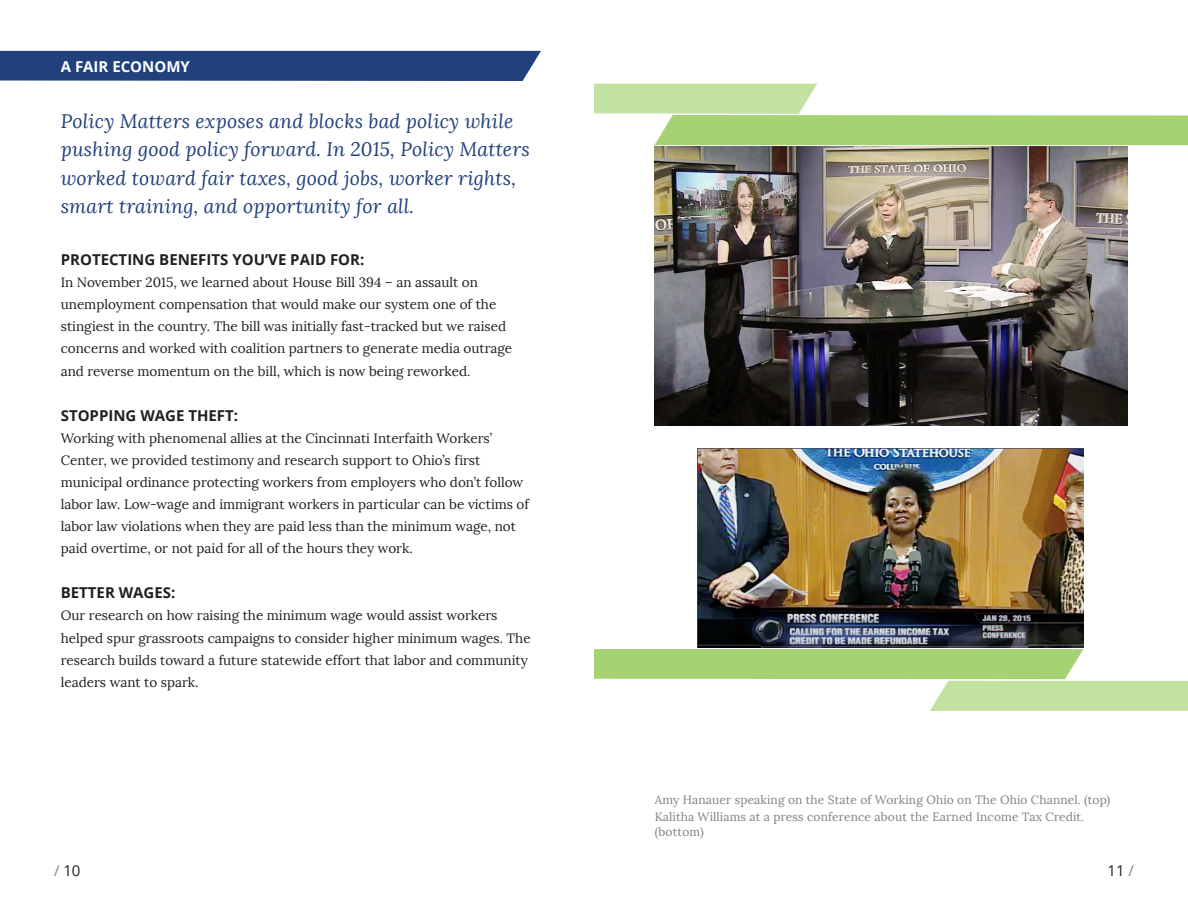
<style>
.page{position:relative;width:1188px;height:918px;background:#fff}
.page>*{position:absolute;margin:0;border:0;box-sizing:border-box;transform-origin:0 0}
.page_section_intro{font:italic 19.5px/28.5px "Lora";letter-spacing:.01em;color:#21407c}
.subheader{font:700 15px "Open Sans";color:#231f20}
.Page_Title_white{font:700 15px "Open Sans";color:#fff}
.t1{font:15px "Open Sans";color:#231f20}
.main_paragraph_9{font:13.5px/22.2px "Lora";color:#231f20}
.photo_caption{font:12px/14.4px "Lora";letter-spacing:.01em;color:#808285}
.s1{color:#808285}
</style>
<div class="page">
<img style="left:698px;top:448px;width:385px;height:200px">
<img style="left:655px;top:147px;width:472px;height:279px">
<div style="left:0;top:51px;width:541px;height:30px;background:#21407c"></div>
<svg style="left:594px;top:649px;width:594px;height:62px"></svg>
<svg style="left:594px;top:84px;width:594px;height:61px"></svg>
<p class="Page_Title_white" style="left:61px;top:56px;width:131px">A FAIR ECONOMY</p>
<p class="page_section_intro" style="left:61px;top:107px;width:471px">Policy Matters exposes and blocks bad policy while pushing good policy forward. In 2015, Policy Matters worked toward fair taxes, good jobs, worker rights, smart training, and opportunity for all.</p>
<p class="subheader" style="left:61px;top:249px;width:305px">PROTECTING BENEFITS YOU’VE PAID FOR:</p>
<p class="main_paragraph_9" style="left:61px;top:271px;width:453px">In November 2015, we learned about House Bill 394 – an assault on unemployment compensation that would make our system one of the stingiest in the country. The bill was initially fast-tracked but we raised concerns and worked with coalition partners to generate media outrage and reverse momentum on the bill, which is now being reworked.</p>
<p class="subheader" style="left:61px;top:405px;width:179px">STOPPING WAGE THEFT:</p>
<p class="main_paragraph_9" style="left:61px;top:427px;width:470px">Working with phenomenal allies at the Cincinnati Interfaith Workers’ Center, we provided testimony and research support to Ohio’s first municipal ordinance protecting workers from employers who don’t follow labor law. Low-wage and immigrant workers in particular can be victims of labor law violations when they are paid less than the minimum wage, not paid overtime, or not paid for all of the hours they work.</p>
<p class="subheader" style="left:61px;top:582px;width:116px">BETTER WAGES:</p>
<p class="main_paragraph_9" style="left:61px;top:605px;width:471px">Our research on how raising the minimum wage would assist workers helped spur grassroots campaigns to consider higher minimum wages. The research builds toward a future statewide effort that labor and community leaders want to spark.</p>
<p class="photo_caption" style="left:655px;top:792px;width:457px">Amy Hanauer speaking on the State of Working Ohio on The Ohio Channel. (top)</p>
<p class="photo_caption" style="left:655px;top:810px;width:431px">Kalitha Williams at a press conference about the Earned Income Tax Credit. (bottom)</p>
<p class="t1" style="left:54px;top:860px;width:28px"><span class="s1">/</span> 10</p>
<p class="t1" style="left:1107px;top:860px;width:28px">11 <span class="s1">/</span></p>
</div>
